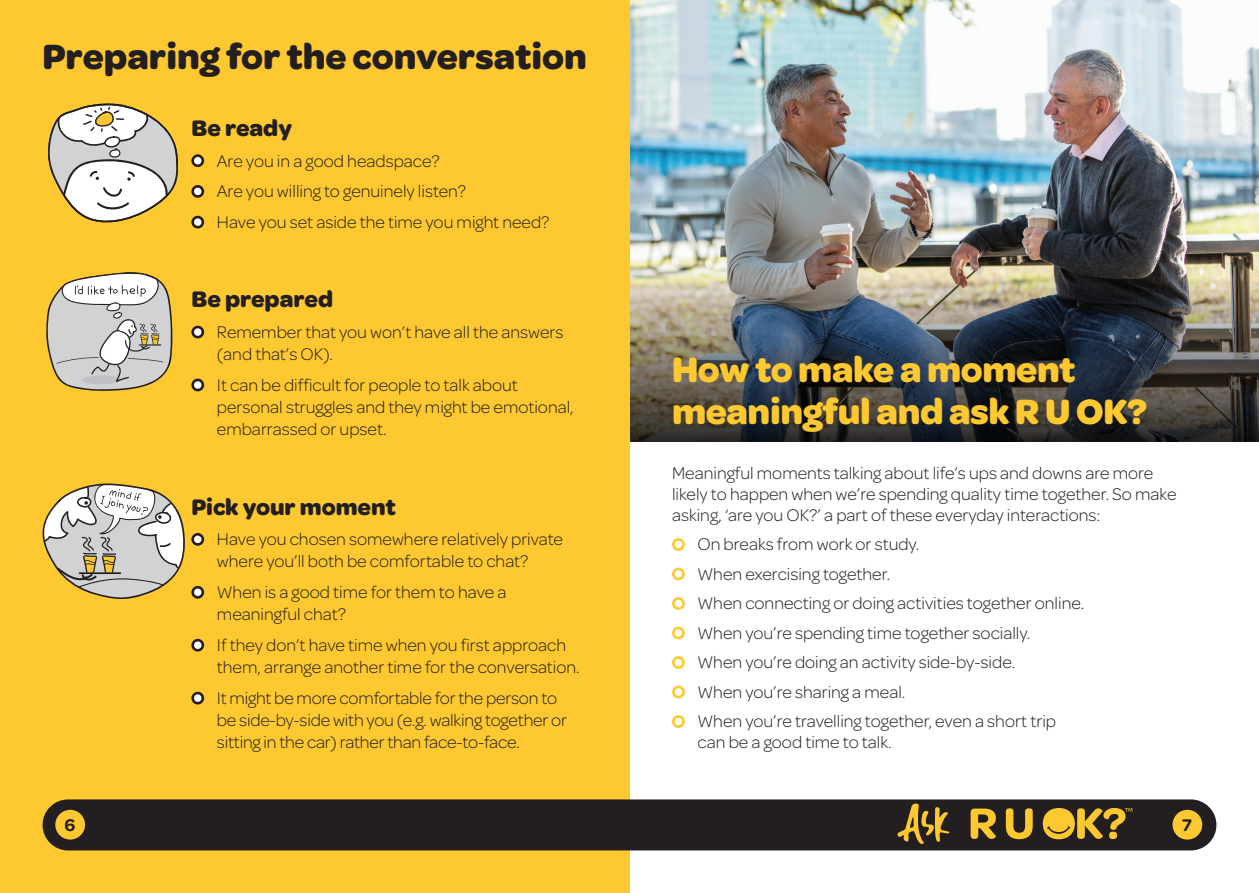
<style>
.page{position:relative;width:1259px;height:893px;background:#fff}
.page>*{position:absolute;margin:0;border:0;box-sizing:border-box;transform-origin:0 0}
.Headline{font:700 37.5px/42px "Omnes";letter-spacing:-.01em;color:#fec830}
.Headline-2{font:700 37.5px "Omnes";color:#231f20}
.Mini_Header{font:700 24px "Omnes";color:#231f20}
.Body_Copy{font:300 18px/22.2px "Omnes";color:#231f20}
.t1{font:600 18px "Omnes";color:#231f20}
</style>
<div class="page">
<img style="left:629px;top:0;width:630px;height:442px">
<div style="left:0;top:0;width:629px;height:893px;background:#fec830"></div>
<svg style="left:46px;top:272px;width:126px;height:119px;background:#d0c9b5"></svg>
<svg style="left:48px;top:103px;width:130px;height:120px"></svg>
<svg style="left:191px;top:154px;width:13px;height:13px"></svg>
<svg style="left:191px;top:185px;width:13px;height:13px"></svg>
<svg style="left:191px;top:216px;width:13px;height:12px"></svg>
<svg style="left:191px;top:326px;width:13px;height:12px"></svg>
<svg style="left:191px;top:379px;width:13px;height:12px"></svg>
<svg style="left:42px;top:483px;width:162px;height:116px"></svg>
<svg style="left:191px;top:639px;width:13px;height:13px"></svg>
<svg style="left:191px;top:692px;width:13px;height:12px"></svg>
<img style="left:630px;top:274px;width:629px;height:168px">
<svg style="left:672px;top:538px;width:13px;height:13px"></svg>
<svg style="left:672px;top:568px;width:13px;height:12px"></svg>
<svg style="left:672px;top:597px;width:13px;height:13px"></svg>
<svg style="left:672px;top:627px;width:13px;height:12px"></svg>
<svg style="left:672px;top:656px;width:13px;height:13px"></svg>
<svg style="left:672px;top:686px;width:13px;height:12px"></svg>
<svg style="left:672px;top:715px;width:13px;height:13px"></svg>
<div style="left:43px;top:799px;width:1173px;height:51px;background:#231f20;border-radius:26px"></div>
<div style="left:55px;top:810px;width:30px;height:30px;background:#fec830;border-radius:50%"></div>
<div style="left:1172px;top:810px;width:30px;height:30px;background:#fec830;border-radius:50%"></div>
<svg style="left:970px;top:808px;width:26px;height:31px"></svg>
<svg style="left:1006px;top:808px;width:26px;height:31px"></svg>
<svg style="left:1042px;top:808px;width:90px;height:31px"></svg>
<svg style="left:897px;top:803px;width:52px;height:41px"></svg>
<p class="Headline-2" style="left:43px;top:28px;width:546px">Preparing for the conversation</p>
<p class="Mini_Header" style="left:191px;top:110px;width:102px">Be ready</p>
<p class="Body_Copy" style="left:217px;top:149px;width:224px">Are you in a good headspace?</p>
<p class="Body_Copy" style="left:217px;top:180px;width:251px">Are you willing to genuinely listen?</p>
<p class="Body_Copy" style="left:217px;top:210px;width:334px">Have you set aside the time you might need?</p>
<p class="Mini_Header" style="left:191px;top:281px;width:143px">Be prepared</p>
<p class="Body_Copy" style="left:217px;top:320px;width:348px">Remember that you won’t have all the answers (and that’s OK).</p>
<p class="Body_Copy" style="left:217px;top:373px;width:358px">It can be difficult for people to talk about personal struggles and they might be emotional, embarrassed or upset.</p>
<p class="Mini_Header" style="left:191px;top:489px;width:206px">Pick your moment</p>
<p class="Body_Copy" style="left:217px;top:528px;width:348px">Have you chosen somewhere relatively private where you’ll both be comfortable to chat?</p>
<p class="Body_Copy" style="left:217px;top:581px;width:291px">When is a good time for them to have a meaningful chat?</p>
<p class="Body_Copy" style="left:217px;top:633px;width:364px">If they don’t have time when you first approach them, arrange another time for the conversation.</p>
<p class="Body_Copy" style="left:217px;top:686px;width:352px">It might be more comfortable for the person to be side-by-side with you (e.g. walking together or sitting in the car) rather than face-to-face.</p>
<p class="Headline" style="left:672px;top:346px;width:476px">How to make a moment meaningful and ask R U OK?</p>
<p class="Body_Copy" style="left:672px;top:462px;width:506px;line-height:21px">Meaningful moments talking about life’s ups and downs are more likely to happen when we’re spending quality time together. So make asking, ‘are you OK?’ a part of these everyday interactions:</p>
<p class="Body_Copy" style="left:697px;top:533px;width:223px">On breaks from work or study.</p>
<p class="Body_Copy" style="left:697px;top:562px;width:194px">When exercising together.</p>
<p class="Body_Copy" style="left:697px;top:592px;width:388px">When connecting or doing activities together online.</p>
<p class="Body_Copy" style="left:697px;top:621px;width:334px">When you’re spending time together socially.</p>
<p class="Body_Copy" style="left:697px;top:651px;width:319px">When you’re doing an activity side-by-side.</p>
<p class="Body_Copy" style="left:697px;top:680px;width:209px">When you’re sharing a meal.</p>
<p class="Body_Copy" style="left:697px;top:710px;width:360px;line-height:21px">When you’re travelling together, even a short trip can be a good time to talk.</p>
<p class="t1" style="left:64px;top:812px;width:12px">6</p>
<p class="t1" style="left:1182px;top:812px;width:11px">7</p>
</div>
